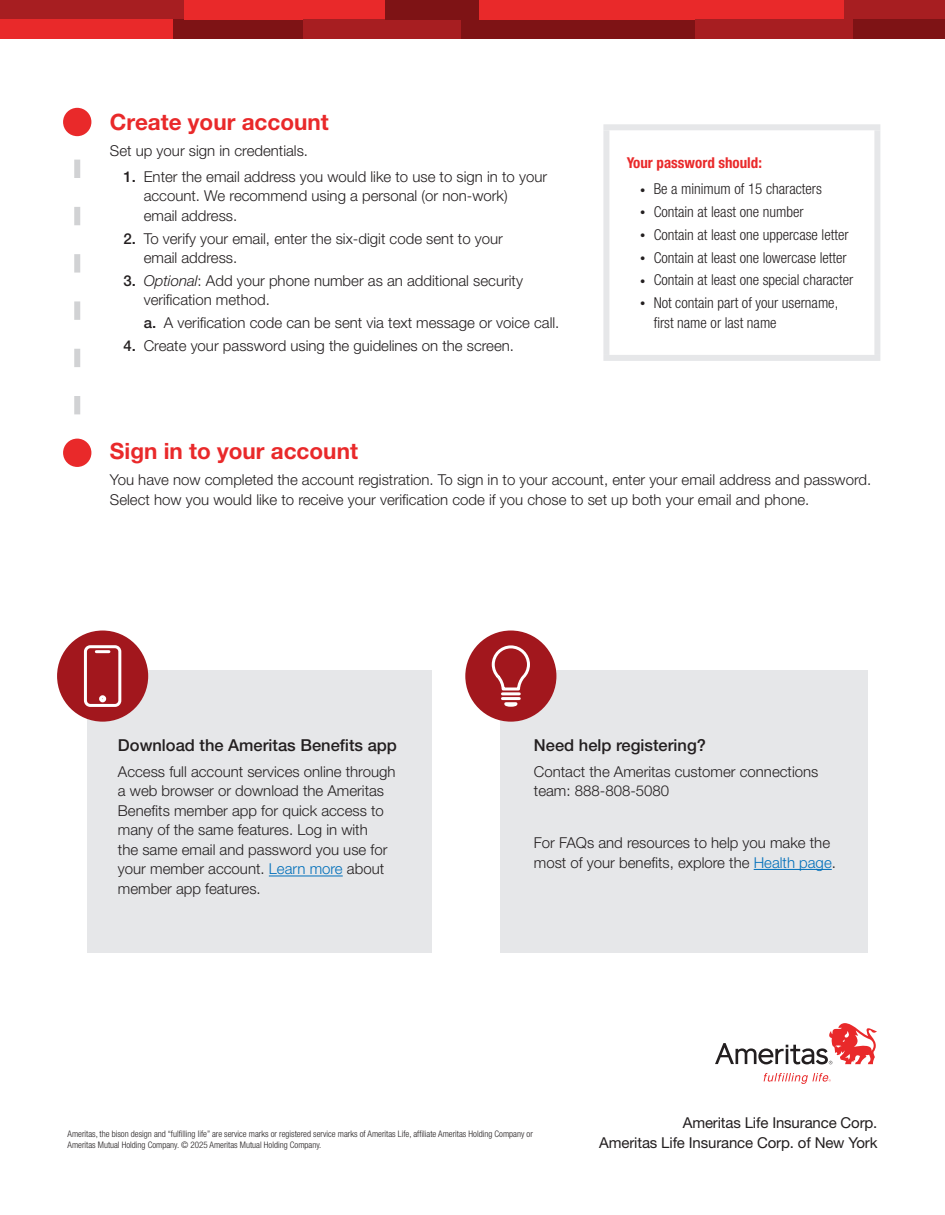
<style>
.page{position:relative;width:945px;height:1215px;background:#fff}
.page>*{position:absolute;margin:0;border:0;box-sizing:border-box;transform-origin:0 0}
.steps{font:700 22.5px "Helvetica Neue LT Std";color:#e9292a}
.body{font:500 16.5px "Helvetica Neue LT Std";color:#231f20}
.body-2{font:300 15px/19.5px "Helvetica Neue LT Std";color:#231f20}
.t1{font:300 condensed 15px/19.5px "Helvetica Neue LT Std";color:#231f20}
.body-3{font:15px/19.5px "Helvetica Neue LT Std";letter-spacing:-.01em;color:#231f20;text-align:right}
.body-4{font:700 condensed 15px "Helvetica Neue LT Std";color:#e9292a}
.t2{font:300 condensed 9px/10.5px "Helvetica Neue LT Std";color:#231f20}
.s1{font-weight:500}
.s2{font-style:italic}
.s3{font-size:10.5px}
.s4{color:#006fba}
</style>
<div class="page">
<div style="left:0;top:0;width:945px;height:19px;background:#a71e21"></div>
<div style="left:0;top:19px;width:945px;height:20px;background:#7e1315"></div>
<div style="left:184px;top:0;width:659px;height:19px;background:#e9292a"></div>
<div style="left:0;top:19px;width:172px;height:20px;background:#e9292a"></div>
<div style="left:303px;top:19px;width:158px;height:20px;background:#a71e21"></div>
<div style="left:696px;top:19px;width:157px;height:20px;background:#a71e21"></div>
<div style="left:386px;top:0;width:93px;height:19px;background:#7e1315"></div>
<svg style="left:74px;top:136px;width:6px;height:303px"></svg>
<div style="left:501px;top:670px;width:367px;height:283px;background:#e6e7e9"></div>
<div style="left:87px;top:670px;width:345px;height:283px;background:#e6e7e9"></div>
<svg style="left:764px;top:1073px;width:67px;height:11px"></svg>
<svg style="left:715px;top:1023px;width:162px;height:41px"></svg>
<div style="left:603px;top:124px;width:277px;height:6px;background:#e6e7e9"></div>
<div style="left:603px;top:130px;width:6px;height:225px;background:#e6e7e9"></div>
<div style="left:874px;top:130px;width:6px;height:225px;background:#e6e7e9"></div>
<div style="left:603px;top:355px;width:277px;height:6px;background:#e6e7e9"></div>
<hr style="left:754px;top:869px;width:78px;height:1px;background:#006fba">
<hr style="left:269px;top:876px;width:74px;height:1px;background:#006fba">
<div style="left:63px;top:108px;width:28px;height:28px;background:#e9292a;border-radius:50%"></div>
<div style="left:63px;top:439px;width:28px;height:28px;background:#e9292a;border-radius:50%"></div>
<div style="left:57px;top:631px;width:91px;height:91px;background:#a2171d;border-radius:50%"></div>
<svg style="left:83px;top:645px;width:39px;height:62px"></svg>
<div style="left:465px;top:631px;width:91px;height:91px;background:#a2171d;border-radius:50%"></div>
<svg style="left:491px;top:645px;width:39px;height:62px"></svg>
<p class="steps" style="left:110px;top:108px;width:220px">Create your account</p>
<p class="body-2" style="left:110px;top:140px;width:200px">Set up your sign in credentials.</p>
<p class="body-2" style="left:144px;top:166px;width:405px;text-indent:-20px"><span class="s1">1.</span> Enter the email address you would like to use to sign in to your account. We recommend using a personal (or non-work)<br>email address.</p>
<p class="body-2" style="left:144px;top:228px;width:361px;text-indent:-20px"><span class="s1">2.</span> To verify your email, enter the six-digit code sent to your email address.</p>
<p class="body-2" style="left:144px;top:270px;width:381px;text-indent:-20px"><span class="s1">3.</span> <span class="s2">Optional</span>: Add your phone number as an additional security verification method.</p>
<p class="body-2" style="left:144px;top:313px;width:417px"><span class="s1">a.</span> A verification code can be sent via text message or voice call.</p>
<p class="body-2" style="left:123px;top:335px;width:392px"><span class="s1">4.</span> Create your password using the guidelines on the screen.</p>
<p class="body-4" style="left:627px;top:154px;width:137px">Your password should:</p>
<p class="t1" style="left:640px;top:179px;width:183px"><span class="s3">•</span> Be a minimum of 15 characters</p>
<p class="t1" style="left:640px;top:202px;width:165px"><span class="s3">•</span> Contain at least one number</p>
<p class="t1" style="left:640px;top:225px;width:210px"><span class="s3">•</span> Contain at least one uppercase letter</p>
<p class="t1" style="left:640px;top:247px;width:208px"><span class="s3">•</span> Contain at least one lowercase letter</p>
<p class="t1" style="left:640px;top:270px;width:215px"><span class="s3">•</span> Contain at least one special character</p>
<p class="t1" style="left:654px;top:293px;width:186px;text-indent:-14px"><span class="s3">•</span> Not contain part of your username, first name or last name</p>
<p class="steps" style="left:110px;top:437px;width:249px">Sign in to your account</p>
<p class="body-2" style="left:110px;top:470px;width:763px">You have now completed the account registration. To sign in to your account, enter your email address and password.<br>Select how you would like to receive your verification code if you chose to set up both your email and phone.</p>
<p class="body" style="left:118px;top:735px;width:281px">Download the Ameritas Benefits app</p>
<p class="body-2" style="left:118px;top:762px;width:279px">Access full account services online through a web browser or download the Ameritas Benefits member app for quick access to many of the same features. Log in with<br>the same email and password you use for your member account. <span class="s4">Learn more</span> about member app features.</p>
<p class="body" style="left:534px;top:735px;width:174px">Need help registering?</p>
<p class="body-2" style="left:534px;top:762px;width:286px">Contact the Ameritas customer connections team: 888-808-5080</p>
<p class="body-2" style="left:534px;top:833px;width:304px">For FAQs and resources to help you make the most of your benefits, explore the <span class="s4">Health page</span>.</p>
<p class="t2" style="left:68px;top:1128px;width:467px">Ameritas, the bison design and “fulfilling life” are service marks or registered service marks of Ameritas Life, affiliate Ameritas Holding Company or<br>Ameritas Mutual Holding Company. © 2025 Ameritas Mutual Holding Company.</p>
<p class="body-3" style="left:599px;top:1113px;width:280px">Ameritas Life Insurance Corp.<br>Ameritas Life Insurance Corp. of New York</p>
</div>
